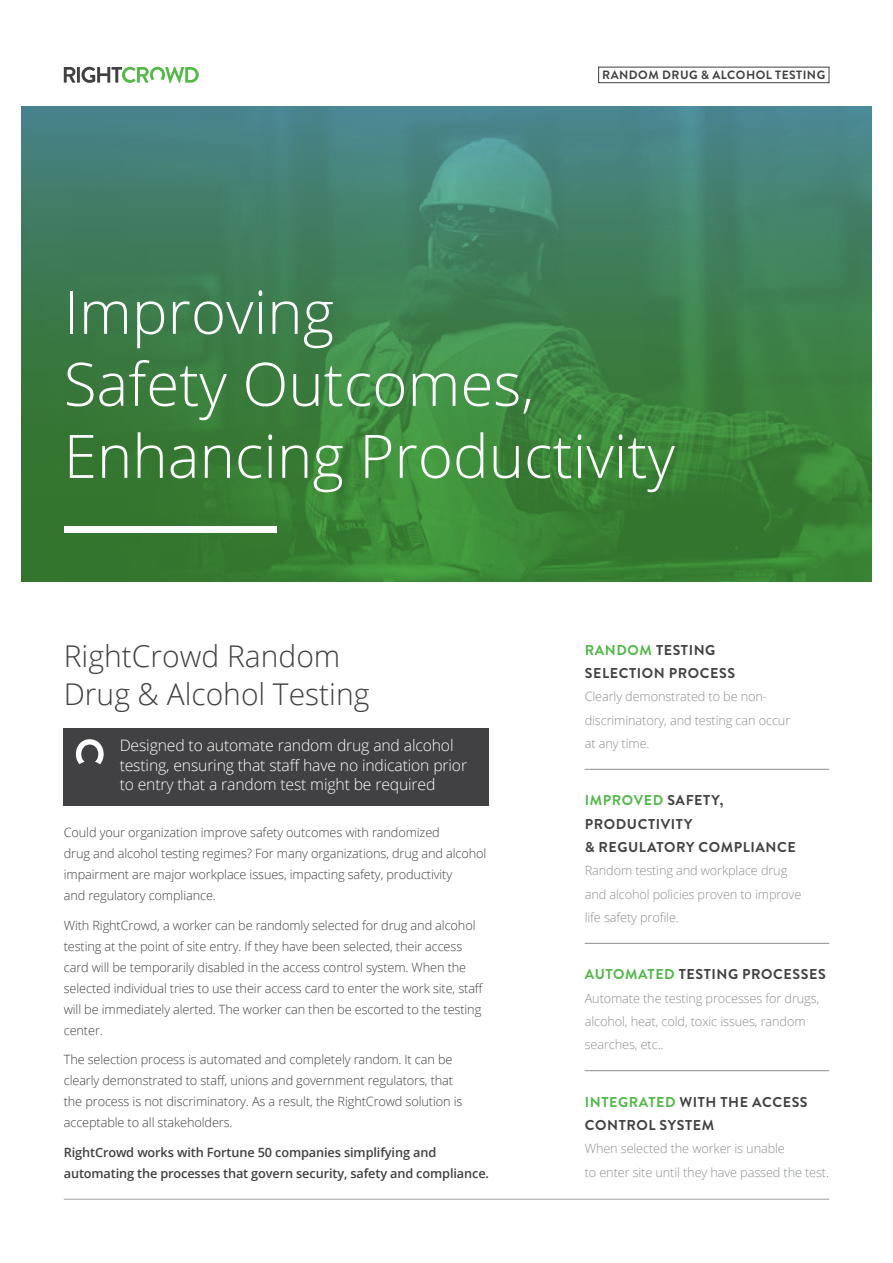
<style>
.page{position:relative;width:893px;height:1263px;background:#fff}
.page>*{position:absolute;margin:0;border:0;box-sizing:border-box;transform-origin:0 0}
.t1{font:300 60px/72px "Open Sans";color:#fff}
.t2{font:300 30px/37.5px "Open Sans";color:#414042}
.t3{font:300 15.75px/19.5px "Open Sans";letter-spacing:-.01em;color:#fff}
.t4{font:700 14.25px/23.4px "Brandon Grotesque";letter-spacing:.04em;color:#414042}
.t5{font:300 12.75px/21px "Open Sans";letter-spacing:-.01em;color:#414042}
.t6{font:300 12.75px/23.4px "Open Sans";letter-spacing:-.01em;color:#8b8e90}
.t7{font:600 12.75px/21px "Open Sans";letter-spacing:-.01em;color:#414042}
.t8{font:700 12px "Brandon Grotesque";letter-spacing:.04em;color:#414042}
.s1{color:#50b848}
</style>
<div class="page">
<svg style="left:64px;top:67px;width:11px;height:16px"></svg>
<hr style="left:77px;top:67px;width:3px;height:16px;background:#414042">
<svg style="left:81px;top:67px;width:118px;height:16px"></svg>
<div style="left:598px;top:67px;width:231px;height:16px;border:1px solid #414042"></div>
<hr style="left:64px;top:1199px;width:765px;height:1px;background:#9d9fa2">
<img style="left:21px;top:106px;width:851px;height:475px">
<div style="left:64px;top:526px;width:212px;height:7px;background:#fff"></div>
<div style="left:64px;top:728px;width:425px;height:78px;background:#414042"></div>
<hr style="left:585px;top:769px;width:244px;height:1px;background:#8b8e90">
<hr style="left:585px;top:943px;width:244px;height:1px;background:#8b8e90">
<hr style="left:585px;top:1070px;width:244px;height:1px;background:#8b8e90">
<p class="t8" style="left:602px;top:67px;width:224px">RANDOM DRUG &amp; ALCOHOL TESTING</p>
<h1 class="t1" style="left:64px;top:274px;width:613px">Improving<br>Safety Outcomes,<br>Enhancing Productivity</h1>
<h2 class="t2" style="left:64px;top:637px;width:307px">RightCrowd Random<br>Drug &amp; Alcohol Testing</h2>
<p class="t3" style="left:120px;top:735px;width:349px">Designed to automate random drug and alcohol testing, ensuring that staff have no indication prior to entry that a random test might be required</p>
<p class="t5" style="left:64px;top:822px;width:424px">Could your organization improve safety outcomes with randomized<br>drug and alcohol testing regimes? For many organizations, drug and alcohol impairment are major workplace issues, impacting safety, productivity<br>and regulatory compliance.</p>
<p class="t5" style="left:64px;top:914px;width:421px">With RightCrowd, a worker can be randomly selected for drug and alcohol testing at the point of site entry. If they have been selected, their access card will be temporarily disabled in the access control system. When the selected individual tries to use their access card to enter the work site, staff will be immediately alerted. The worker can then be escorted to the testing center.</p>
<p class="t5" style="left:64px;top:1049px;width:400px">The selection process is automated and completely random. It can be clearly demonstrated to staff, unions and government regulators, that the process is not discriminatory. As a result, the RightCrowd solution is acceptable to all stakeholders.</p>
<p class="t7" style="left:64px;top:1141px;width:427px">RightCrowd works with Fortune 50 companies simplifying and automating the processes that govern security, safety and compliance.</p>
<p class="t4" style="left:585px;top:638px;width:152px"><span class="s1">RANDOM</span> TESTING<br>SELECTION PROCESS</p>
<p class="t6" style="left:585px;top:684px;width:207px">Clearly demonstrated to be non&shy;discriminatory, and testing can occur at any time.</p>
<p class="t4" style="left:585px;top:789px;width:213px"><span class="s1">IMPROVED</span> SAFETY,<br>PRODUCTIVITY<br>&amp; REGULATORY COMPLIANCE</p>
<p class="t6" style="left:585px;top:858px;width:218px">Random testing and workplace drug and alcohol policies proven to improve life safety profile.</p>
<p class="t4" style="left:585px;top:963px;width:242px"><span class="s1">AUTOMATED</span> TESTING PROCESSES</p>
<p class="t6" style="left:585px;top:986px;width:236px">Automate the testing processes for drugs, alcohol, heat, cold, toxic issues, random searches, etc..</p>
<p class="t4" style="left:585px;top:1090px;width:224px"><span class="s1">INTEGRATED</span> WITH THE ACCESS<br>CONTROL SYSTEM</p>
<p class="t6" style="left:585px;top:1136px;width:246px">When selected the worker is unable<br>to enter site until they have passed the test.</p>
</div>
